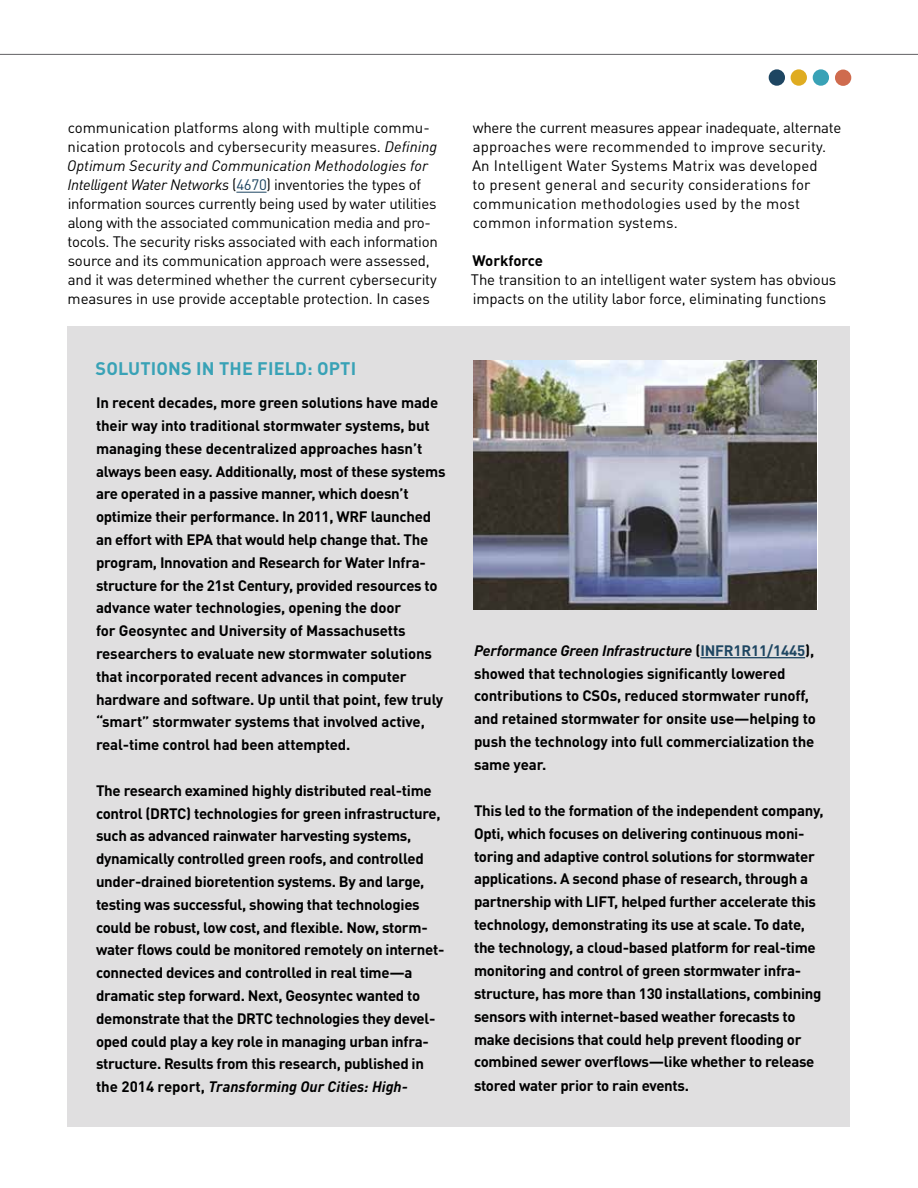
<style>
.page{position:relative;width:918px;height:1188px;background:#fff}
.page>*{position:absolute;margin:0;border:0;box-sizing:border-box;transform-origin:0 0}
.Paragraph_Style_2{font:700 18px "DIN Pro";letter-spacing:.01em;color:#39a2b6}
.Subhead{font:700 15px/22.8px "DIN Pro";letter-spacing:-.02em;color:#000}
.Body{font:15px/19px "DIN Pro";letter-spacing:-.01em;color:#000}
.Body-2{font:15px/19px "DIN Pro";letter-spacing:.01em;color:#000}
.s1{font-style:italic}
.s2{color:#1e4662}
</style>
<div class="page">
<div style="left:769px;top:69px;width:16px;height:17px;background:#1e4662;border-radius:50%"></div>
<div style="left:791px;top:69px;width:16px;height:17px;background:#dfac21;border-radius:50%"></div>
<div style="left:835px;top:70px;width:16px;height:16px;background:#cf6b4e;border-radius:50%"></div>
<div style="left:813px;top:69px;width:16px;height:17px;background:#39a2b6;border-radius:50%"></div>
<hr style="left:0;top:54px;width:918px;height:1px;background:#616064">
<div style="left:68px;top:326px;width:782px;height:801px;background:#e0dfe0"></div>
<hr style="left:700px;top:657px;width:105px;height:1px;background:#1e4662">
<img style="left:474px;top:361px;width:343px;height:248px">
<hr style="left:236px;top:192px;width:31px;height:1px;background:#1e4662">
<p class="Body" style="left:67px;top:117px;width:372px">communication platforms along with multiple commu&shy;nication protocols and cybersecurity measures. <span class="s1">Defining Optimum Security and Communication Methodologies for Intelligent Water Networks</span> (<span class="s2">4670</span>) inventories the types of information sources currently being used by water utilities along with the associated communication media and pro&shy;tocols. The security risks associated with each information source and its communication approach were assessed, and it was determined whether the current cybersecurity measures in use provide acceptable protection. In cases</p>
<p class="Body-2" style="left:472px;top:117px;width:371px">where the current measures appear inadequate, alternate approaches were recommended to improve security.<br>An Intelligent Water Systems Matrix was developed<br>to present general and security considerations for communication methodologies used by the most common information systems.</p>
<p class="Subhead" style="left:472px;top:248px;width:72px">Workforce</p>
<p class="Body" style="left:471px;top:269px;width:367px">The transition to an intelligent water system has obvious impacts on the utility labor force, eliminating functions</p>
<p class="Paragraph_Style_2" style="left:96px;top:353px;width:262px">SOLUTIONS IN THE FIELD: OPTI</p>
<p class="Subhead" style="left:96px;top:390px;width:351px">In recent decades, more green solutions have made their way into traditional stormwater systems, but managing these decentralized approaches hasn’t always been easy. Additionally, most of these systems are operated in a passive manner, which doesn’t optimize their performance. In 2011, WRF launched an effort with EPA that would help change that. The program, Innovation and Research for Water Infra&shy;structure for the 21st Century, provided resources to advance water technologies, opening the door<br>for Geosyntec and University of Massachusetts researchers to evaluate new stormwater solutions that incorporated recent advances in computer hardware and software. Up until that point, few truly “smart” stormwater systems that involved active, real-time control had been attempted.</p>
<p class="Subhead" style="left:96px;top:777px;width:350px">The research examined highly distributed real-time control (DRTC) technologies for green infrastructure, such as advanced rainwater harvesting systems, dynamically controlled green roofs, and controlled under-drained bioretention systems. By and large, testing was successful, showing that technologies could be robust, low cost, and flexible. Now, storm&shy;water flows could be monitored remotely on internet&shy;connected devices and controlled in real time—a dramatic step forward. Next, Geosyntec wanted to demonstrate that the DRTC technologies they devel&shy;oped could play a key role in managing urban infra&shy;structure. Results from this research, published in the 2014 report, <span class="s1">Transforming Our Cities: High-</span></p>
<p class="Subhead" style="left:474px;top:637px;width:344px"><span class="s1">Performance Green Infrastructure</span> (<span class="s2">INFR1R11/1445</span>), showed that technologies significantly lowered contributions to CSOs, reduced stormwater runoff, and retained stormwater for onsite use—helping to push the technology into full commercialization the same year.</p>
<p class="Subhead" style="left:474px;top:797px;width:351px">This led to the formation of the independent company, Opti, which focuses on delivering continuous moni&shy;toring and adaptive control solutions for stormwater applications. A second phase of research, through a partnership with LIFT, helped further accelerate this technology, demonstrating its use at scale. To date, the technology, a cloud-based platform for real-time monitoring and control of green stormwater infra&shy;structure, has more than 130 installations, combining sensors with internet-based weather forecasts to make decisions that could help prevent flooding or combined sewer overflows—like whether to release stored water prior to rain events.</p>
</div>
